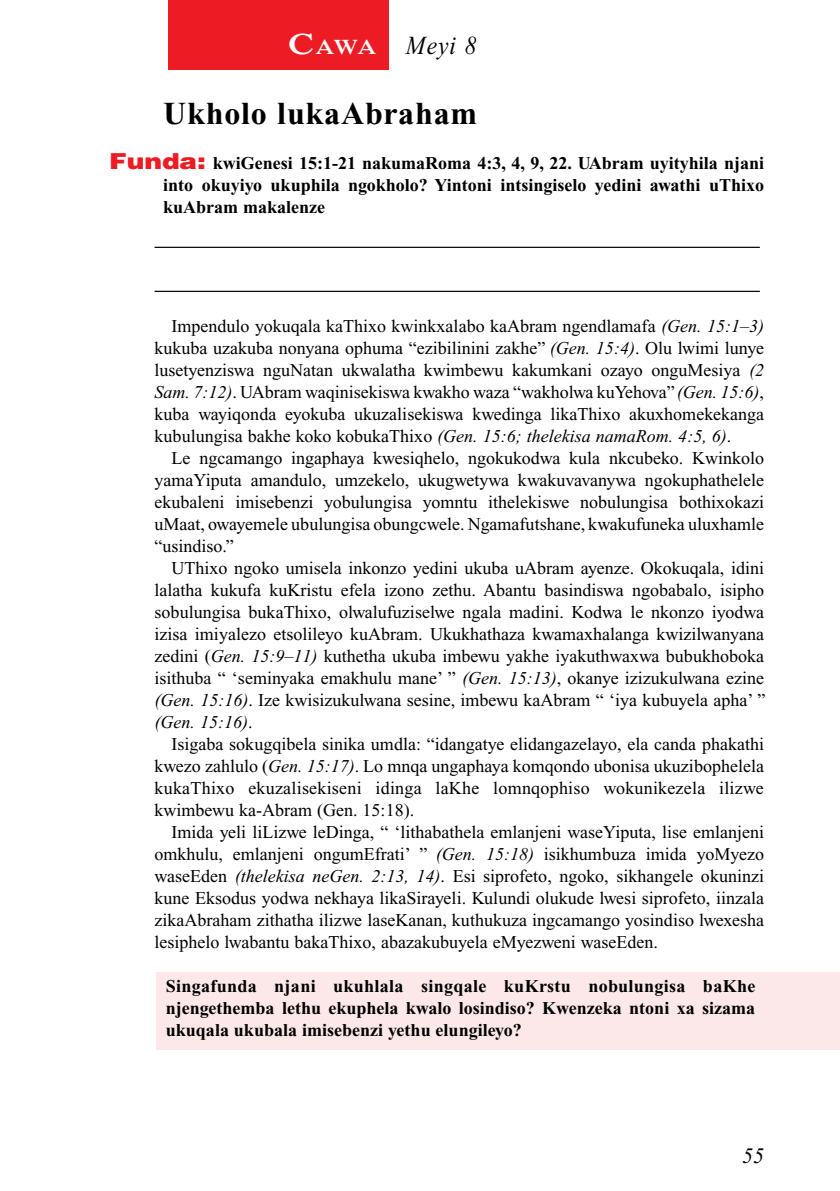
<style>
.page{position:relative;width:840px;height:1191px;background:#fff}
.page>*{position:absolute;margin:0;border:0;box-sizing:border-box;transform-origin:0 0}
.t1{font:700 32px "Times New Roman PS Std";letter-spacing:.025em;color:#000}
.t2{font:italic 26px "Times New Roman PS Std";color:#000;scale:.9 1}
.t3{font:italic 22px "Times New Roman PS Std";color:#000}
.t4{font:600 21px "Times NRMT Std";color:#fff;scale:1.1 1}
.t5{font:18px/22px "Times New Roman PS Std";color:#000;text-align:justify}
.t6{font:700 18px/22px "Times New Roman PS Std";color:#000;text-align:justify}
.s1{font-size:30px}
.s2{font-family:"Helvetica LT Std";font-weight:900;font-size:22px;color:#ed1c24}
.s3{font-style:italic}
</style>
<div class="page">
<div style="left:168px;top:0;width:220px;height:69px;background:#ed1c24"></div>
<div style="left:156px;top:972px;width:683px;height:78px;background:#fde8e9"></div>
<hr style="left:154px;top:247px;width:605px;height:1px;background:#000">
<hr style="left:154px;top:291px;width:605px;height:1px;background:#000">
<p class="t4" style="left:288px;top:35px;width:82px"><span class="s1">C</span>AWA</p>
<h2 class="t2" style="left:406px;top:32px;width:80px">Meyi 8</h2>
<h1 class="t1" style="left:163px;top:96px;width:315px">Ukholo lukaAbraham</h1>
<p class="t6" style="left:163px;top:151px;width:602px;text-indent:-54px"><span class="s2">Funda:</span> kwiGenesi 15:1-21 nakumaRoma 4:3, 4, 9, 22. UAbram uyityhila njani into okuyiyo ukuphila ngokholo? Yintoni intsingiselo yedini awathi uThixo kuAbram makalenze</p>
<p class="t5" style="left:154px;top:314px;width:610px;text-indent:17px">Impendulo yokuqala kaThixo kwinkxalabo kaAbram ngendlamafa <span class="s3">(Gen. 15:1–3) </span>kukuba uzakuba nonyana ophuma “ezibilinini zakhe” <span class="s3">(Gen. 15:4)</span>. Olu lwimi lunye lusetyenziswa nguNatan ukwalatha kwimbewu kakumkani ozayo onguMesiya <span class="s3">(2<br>Sam. 7:12)</span>. UAbram waqinisekiswa kwakho waza “wakholwa kuYehova” <span class="s3">(Gen. 15:6)</span>, kuba wayiqonda eyokuba ukuzalisekiswa kwedinga likaThixo akuxhomekekanga kubulungisa bakhe koko kobukaThixo <span class="s3">(Gen. 15:6; thelekisa namaRom. 4:5, 6)</span>.</p>
<p class="t5" style="left:154px;top:446px;width:610px;text-indent:17px">Le ngcamango ingaphaya kwesiqhelo, ngokukodwa kula nkcubeko. Kwinkolo yamaYiputa amandulo, umzekelo, ukugwetywa kwakuvavanywa ngokuphathelele ekubaleni imisebenzi yobulungisa yomntu ithelekiswe nobulungisa bothixokazi uMaat, owayemele ubulungisa obungcwele. Ngamafutshane, kwakufuneka uluxhamle “usindiso.”</p>
<p class="t5" style="left:154px;top:556px;width:612px;text-indent:17px">UThixo ngoko umisela inkonzo yedini ukuba uAbram ayenze. Okokuqala, idini lalatha kukufa kuKristu efela izono zethu. Abantu basindiswa ngobabalo, isipho sobulungisa bukaThixo, olwalufuziselwe ngala madini. Kodwa le nkonzo iyodwa izisa imiyalezo etsolileyo kuAbram. Ukukhathaza kwamaxhalanga kwizilwanyana zedini (<span class="s3">Gen. 15:9–11)</span> kuthetha ukuba imbewu yakhe iyakuthwaxwa bubukhoboka isithuba “ ‘seminyaka emakhulu mane’ ” <span class="s3">(Gen. 15:13)</span>, okanye izizukulwana ezine <span class="s3">(Gen. 15:16)</span>. Ize kwisizukulwana sesine, imbewu kaAbram “ ‘iya kubuyela apha’ ” <span class="s3">(Gen. 15:16)</span>.</p>
<p class="t5" style="left:154px;top:732px;width:610px;text-indent:17px">Isigaba sokugqibela sinika umdla: “idangatye elidangazelayo, ela canda phakathi kwezo zahlulo (<span class="s3">Gen. 15:17)</span>. Lo mnqa ungaphaya komqondo ubonisa ukuzibophelela kukaThixo ekuzalisekiseni idinga laKhe lomnqophiso wokunikezela ilizwe kwimbewu ka-Abram (Gen. 15:18).</p>
<p class="t5" style="left:154px;top:820px;width:610px;text-indent:17px">Imida yeli liLizwe leDinga, “ ‘lithabathela emlanjeni waseYiputa, lise emlanjeni omkhulu, emlanjeni ongumEfrati’ ” <span class="s3">(Gen. 15:18)</span> isikhumbuza imida yoMyezo waseEden <span class="s3">(thelekisa neGen. 2:13, 14)</span>. Esi siprofeto, ngoko, sikhangele okuninzi kune Eksodus yodwa nekhaya likaSirayeli. Kulundi olukude lwesi siprofeto, iinzala zikaAbraham zithatha ilizwe laseKanan, kuthukuza ingcamango yosindiso lwexesha lesiphelo lwabantu bakaThixo, abazakubuyela eMyezweni waseEden.</p>
<p class="t6" style="left:166px;top:974px;width:590px">Singafunda njani ukuhlala singqale kuKrstu nobulungisa baKhe njengethemba lethu ekuphela kwalo losindiso? Kwenzeka ntoni xa sizama ukuqala ukubala imisebenzi yethu elungileyo?</p>
<p class="t3" style="left:741px;top:1144px;width:23px">55</p>
</div>
